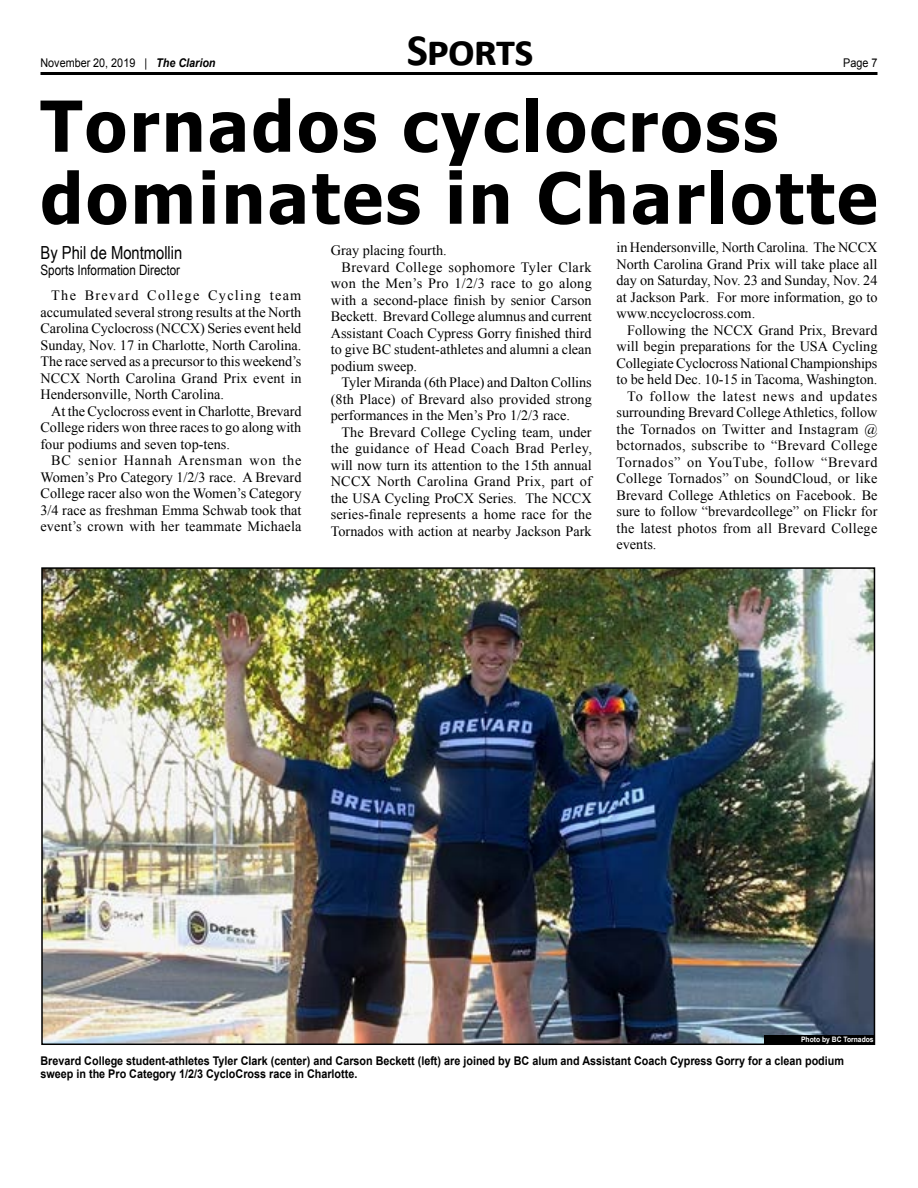
<style>
.page{position:relative;width:918px;height:1188px;background:#fff}
.page>*{position:absolute;margin:0;border:0;box-sizing:border-box;transform-origin:0 0}
.t1{font:700 70.35px/72px "Tahoma";letter-spacing:.04em;color:#000}
.t2{font:700 45px "Calibri";letter-spacing:-.03em;color:#000}
.t3{font:18px "Arial Narrow";color:#000}
.t4{font:14.25px/16.5px "Times New Roman";color:#000;text-align:justify}
.t5{font:14.25px "Times New Roman";letter-spacing:.02em;color:#000}
.t6{font:14.25px "Times New Roman";letter-spacing:.025em;color:#000}
.t7{font:14.25px "Times New Roman";letter-spacing:.03em;color:#000}
.t8{font:14.25px "Times New Roman";letter-spacing:.045em;color:#000}
.t9{font:14.25px "Times New Roman";letter-spacing:.05em;color:#000}
.t10{font:14.25px "Arial Narrow";color:#000}
.t11{font:700 12px/13.5px "Arial";color:#000;scale:.9 1}
.t12{font:12px "Arial";color:#000;scale:.9 1}
.t13{font:700 7.5px "Arial";color:#fff;scale:.9 1}
.s1{font-weight:700;font-style:italic}
</style>
<div class="page">
<hr style="left:40px;top:72px;width:838px;height:3px;background:#000">
<img style="left:44px;top:570px;width:828px;height:472px">
<div style="left:765px;top:1035px;width:110px;height:10px;background:#000"></div>
<h2 class="t2" style="left:407px;top:18px;width:128px">Sports</h2>
<h1 class="t1" style="left:40px;top:86px;width:839px">Tornados cyclocross dominates in Charlotte</h1>
<p class="t12" style="left:40px;top:55px;width:196px">November 20, 2019 | <span class="s1">The Clarion</span></p>
<p class="t12" style="left:843px;top:55px;width:40px">Page 7</p>
<p class="t3" style="left:40px;top:239px;width:143px">By Phil de Montmollin</p>
<p class="t10" style="left:40px;top:260px;width:141px">Sports Information Director</p>
<p class="t4" style="left:40px;top:287px;width:263px;text-indent:11px">The Brevard College Cycling team accumulated several strong results at the North Carolina Cyclocross (NCCX) Series event held Sunday, Nov. 17 in Charlotte, North Carolina.<br>The race served as a precursor to this weekend’s NCCX North Carolina Grand Prix event in Hendersonville, North Carolina.</p>
<p class="t4" style="left:40px;top:402px;width:263px;text-indent:11px">At the Cyclocross event in Charlotte, Brevard College riders won three races to go along with four podiums and seven top-tens.</p>
<p class="t4" style="left:40px;top:452px;width:263px;text-indent:11px">BC senior Hannah Arensman won the Women’s Pro Category 1/2/3 race. A Brevard College racer also won the Women’s Category 3/4 race as freshman Emma Schwab took that event’s crown with her teammate Michaela</p>
<p class="t4" style="left:331px;top:242px;width:117px">Gray placing fourth.</p>
<p class="t6" style="left:342px;top:257px;width:252px">Brevard College sophomore Tyler Clark</p>
<p class="t5" style="left:331px;top:274px;width:263px">won the Men’s Pro 1/2/3 race to go along</p>
<p class="t4" style="left:331px;top:292px;width:262px">with a second-place finish by senior Carson</p>
<p class="t4" style="left:331px;top:308px;width:263px">Beckett. Brevard College alumnus and current</p>
<p class="t4" style="left:331px;top:325px;width:263px">Assistant Coach Cypress Gorry finished third</p>
<p class="t4" style="left:331px;top:341px;width:263px">to give BC student-athletes and alumni a clean</p>
<p class="t4" style="left:331px;top:358px;width:88px">podium sweep.</p>
<p class="t4" style="left:342px;top:374px;width:252px">Tyler Miranda (6th Place) and Dalton Collins</p>
<p class="t4" style="left:331px;top:391px;width:263px">(8th Place) of Brevard also provided strong</p>
<p class="t4" style="left:331px;top:407px;width:241px">performances in the Men’s Pro 1/2/3 race.</p>
<p class="t4" style="left:342px;top:424px;width:252px">The Brevard College Cycling team, under</p>
<p class="t7" style="left:331px;top:439px;width:263px">the guidance of Head Coach Brad Perley,</p>
<p class="t4" style="left:331px;top:457px;width:263px">will now turn its attention to the 15th annual</p>
<p class="t5" style="left:331px;top:472px;width:263px">NCCX North Carolina Grand Prix, part of</p>
<p class="t4" style="left:331px;top:490px;width:263px">the USA Cycling ProCX Series. The NCCX</p>
<p class="t4" style="left:331px;top:506px;width:263px">series-finale represents a home race for the</p>
<p class="t4" style="left:331px;top:523px;width:262px">Tornados with action at nearby Jackson Park</p>
<p class="t4" style="left:616px;top:239px;width:263px">in Hendersonville, North Carolina. The NCCX North Carolina Grand Prix will take place all day on Saturday, Nov. 23 and Sunday, Nov. 24 at Jackson Park. For more information, go to www.nccyclocross.com.</p>
<p class="t4" style="left:627px;top:322px;width:252px">Following the NCCX Grand Prix, Brevard</p>
<p class="t4" style="left:616px;top:338px;width:262px">will begin preparations for the USA Cycling</p>
<p class="t4" style="left:616px;top:355px;width:262px">Collegiate Cyclocross National Championships</p>
<p class="t4" style="left:616px;top:371px;width:262px">to be held Dec. 10-15 in Tacoma, Washington.</p>
<p class="t9" style="left:627px;top:386px;width:252px">To follow the latest news and updates</p>
<p class="t4" style="left:616px;top:404px;width:263px">surrounding Brevard College Athletics, follow</p>
<p class="t6" style="left:616px;top:419px;width:263px">the Tornados on Twitter and Instagram @</p>
<p class="t5" style="left:616px;top:436px;width:262px">bctornados, subscribe to “Brevard College</p>
<p class="t8" style="left:616px;top:452px;width:263px">Tornados” on YouTube, follow “Brevard</p>
<p class="t4" style="left:616px;top:470px;width:263px">College Tornados” on SoundCloud, or like</p>
<p class="t4" style="left:616px;top:487px;width:263px">Brevard College Athletics on Facebook. Be</p>
<p class="t4" style="left:616px;top:503px;width:263px">sure to follow “brevardcollege” on Flickr for</p>
<p class="t5" style="left:616px;top:518px;width:262px">the latest photos from all Brevard College</p>
<p class="t4" style="left:616px;top:536px;width:41px">events.</p>
<p class="t13" style="left:801px;top:1035px;width:82px">Photo by BC Tornados</p>
<p class="t11" style="left:40px;top:1054px;width:894px">Brevard College student-athletes Tyler Clark (center) and Carson Beckett (left) are joined by BC alum and Assistant Coach Cypress Gorry for a clean podium sweep in the Pro Category 1/2/3 CycloCross race in Charlotte.</p>
</div>
